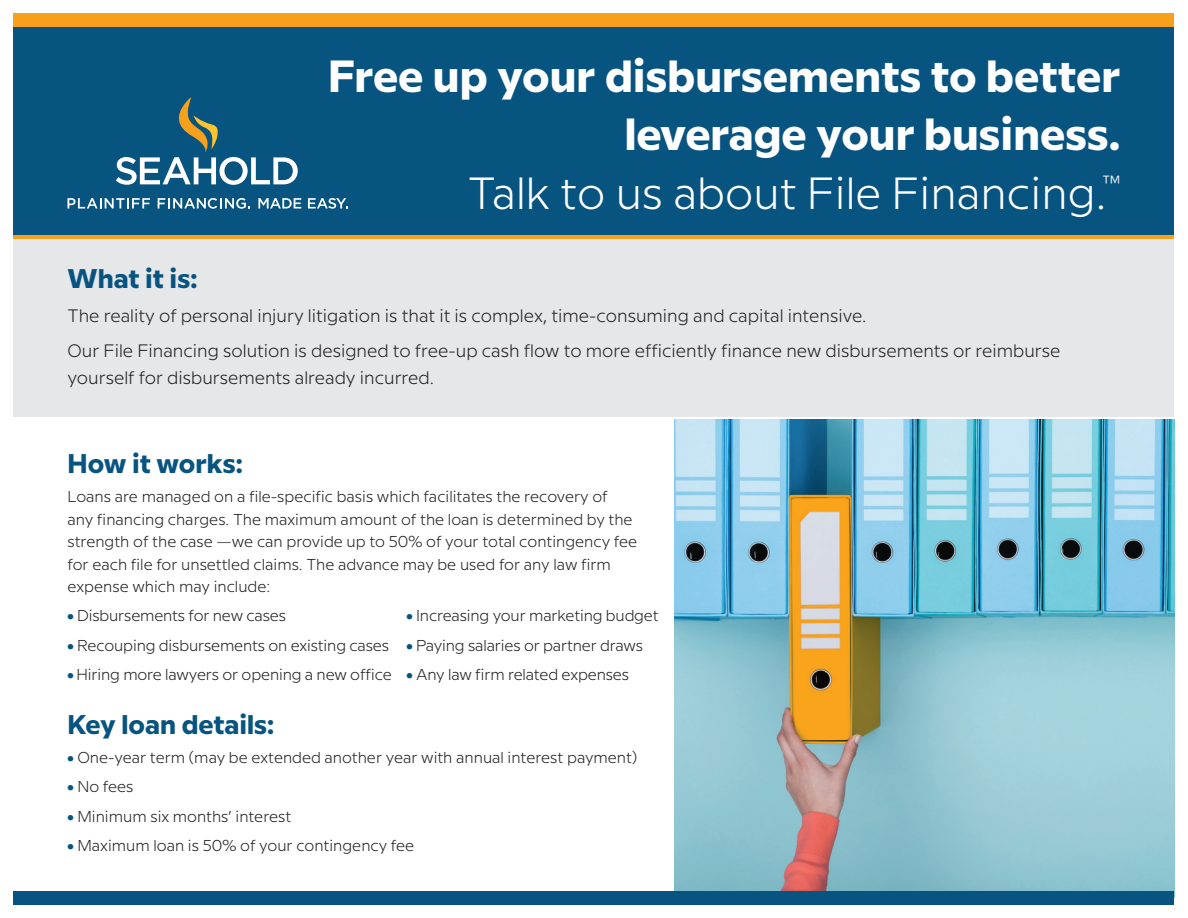
<style>
.page{position:relative;width:1188px;height:918px;background:#fff}
.page>*{position:absolute;margin:0;border:0;box-sizing:border-box;transform-origin:0 0}
.t1{font:700 45px/58.5px "Milliard";color:#fff;text-align:right}
.t2{font:700 27px "Milliard";color:#085480}
.t3{font:300 18px/27px "Milliard";color:#231f20}
.t4{font:300 15.75px/22.5px "Milliard";color:#231f20}
.s1{font-weight:300}
.s2{font-weight:900;color:#085480}
</style>
<div class="page">
<img style="left:675px;top:419px;width:499px;height:472px">
<div style="left:14px;top:23px;width:1160px;height:214px;background:#085480"></div>
<div style="left:14px;top:238px;width:1160px;height:178px;background:#e6e7e9"></div>
<div style="left:14px;top:14px;width:1160px;height:13px;background:#f6a01b"></div>
<div style="left:14px;top:891px;width:1160px;height:13px;background:#085480"></div>
<hr style="left:14px;top:236px;width:1160px;height:3px;background:#f6a01b">
<svg style="left:116px;top:98px;width:182px;height:87px"></svg>
<svg style="left:68px;top:198px;width:82px;height:11px"></svg>
<svg style="left:158px;top:198px;width:92px;height:11px"></svg>
<svg style="left:258px;top:198px;width:43px;height:11px"></svg>
<svg style="left:308px;top:198px;width:40px;height:11px"></svg>
<p class="t1" style="left:328px;top:43px;width:794px">Free up your disbursements to better leverage your business.<br><span class="s1">Talk to us about File Financing.</span><sup>™</sup></p>
<p class="t2" style="left:68px;top:258px;width:131px">What it is:</p>
<p class="t3" style="left:68px;top:301px;width:800px">The reality of personal injury litigation is that it is complex, time-consuming and capital intensive.</p>
<p class="t3" style="left:68px;top:336px;width:995px">Our File Financing solution is designed to free-up cash flow to more efficiently finance new disbursements or reimburse yourself for disbursements already incurred.</p>
<p class="t2" style="left:68px;top:443px;width:177px">How it works:</p>
<p class="t4" style="left:68px;top:484px;width:571px">Loans are managed on a file-specific basis which facilitates the recovery of any financing charges. The maximum amount of the loan is determined by the strength of the case —we can provide up to 50% of your total contingency fee for each file for unsettled claims. The advance may be used for any law firm expense which may include:</p>
<p class="t4" style="left:68px;top:603px;width:220px"><span class="s2">•</span> Disbursements for new cases</p>
<p class="t4" style="left:406px;top:603px;width:254px"><span class="s2">•</span> Increasing your marketing budget</p>
<p class="t4" style="left:68px;top:633px;width:577px"><span class="s2">•</span> Recouping disbursements on existing cases <span class="s2">•</span> Paying salaries or partner draws</p>
<p class="t4" style="left:68px;top:662px;width:563px"><span class="s2">•</span> Hiring more lawyers or opening a new office <span class="s2">•</span> Any law firm related expenses</p>
<p class="t2" style="left:68px;top:704px;width:208px">Key loan details:</p>
<p class="t4" style="left:68px;top:745px;width:571px"><span class="s2">•</span> One-year term (may be extended another year with annual interest payment)</p>
<p class="t4" style="left:68px;top:775px;width:68px"><span class="s2">•</span> No fees</p>
<p class="t4" style="left:68px;top:804px;width:225px"><span class="s2">•</span> Minimum six months’ interest</p>
<p class="t4" style="left:68px;top:833px;width:348px"><span class="s2">•</span> Maximum loan is 50% of your contingency fee</p>
</div>
